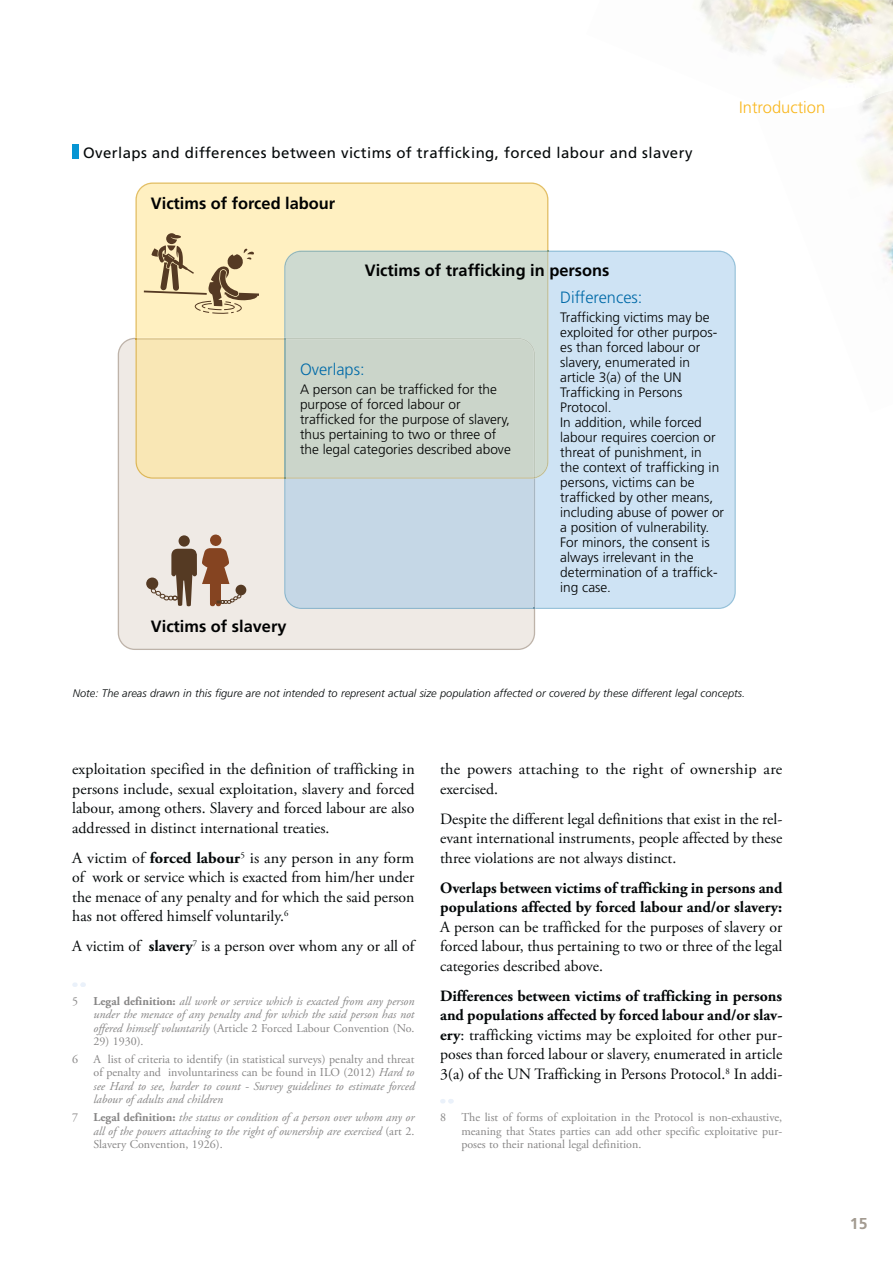
<style>
.page{position:relative;width:893px;height:1263px;background:#fff}
.page>*{position:absolute;margin:0;border:0;box-sizing:border-box;transform-origin:0 0}
.t1{font:300 16.5px "Frutiger";color:#f9b71e}
.t2{font:700 16.35px "Frutiger";color:#010202}
.t3{font:300 16.35px "Frutiger";color:#006aa8}
.t4{font:15.75px/19.5px "Adobe Garamond Pro";color:#040809;text-align:justify}
.t5{font:700 15.75px/19.5px "Adobe Garamond Pro";color:#040809}
.t6{font:700 15.75px "Frutiger";color:#a39b91}
.t7{font:15px "Frutiger";letter-spacing:.03em;color:#040809}
.t8{font:300 13.65px/15px "Frutiger";color:#010202}
.t9{font:12px/13.5px "Adobe Garamond Pro";color:#878686;text-align:justify}
.t10{font:italic 12px/13.5px "Adobe Garamond Pro";color:#878686;text-align:justify}
.t11{font:italic 300 10.95px "Frutiger";color:#040809}
.s1{font-weight:700}
.s2{font-weight:700;font-style:normal}
.s3{font-style:normal}
.s4{font-style:italic}
</style>
<div class="page">
<img style="left:860px;top:110px;width:33px;height:165px">
<img style="left:699px;top:0;width:194px;height:55px">
<img style="left:778px;top:55px;width:115px;height:55px">
<div style="left:72px;top:145px;width:7px;height:14px;background:#0695d3"></div>
<svg style="left:74px;top:982px;width:10px;height:5px"></svg>
<svg style="left:442px;top:1099px;width:10px;height:4px"></svg>
<div style="left:118px;top:338px;width:417px;height:312px;background:#efeae5"></div>
<div style="left:135px;top:183px;width:413px;height:50px;background:#fff0c1"></div>
<div style="left:548px;top:251px;width:188px;height:358px;background:#cee3f4"></div>
<svg style="left:135px;top:233px;width:413px;height:376px;background:#d6d9ca"></svg>
<p class="t7" style="left:83px;top:146px;width:611px">Overlaps and differences between victims of trafficking, forced labour and slavery</p>
<p class="t2" style="left:151px;top:197px;width:186px">Victims of forced labour</p>
<p class="t1" style="left:739px;top:101px;width:88px">Introduction</p>
<p class="t2" style="left:151px;top:620px;width:137px">Victims of slavery</p>
<p class="t2" style="left:365px;top:264px;width:246px">Victims of trafficking in persons</p>
<p class="t3" style="left:300px;top:363px;width:66px">Overlaps:</p>
<p class="t8" style="left:300px;top:383px;width:212px">A person can be trafficked for the purpose of forced labour or trafficked for the purpose of slavery, thus pertaining to two or three of the legal categories described above</p>
<p class="t3" style="left:560px;top:291px;width:84px">Differences:</p>
<p class="t8" style="left:560px;top:311px;width:165px">Trafficking victims may be exploited for other purpos&shy;es than forced labour or slavery, enumerated in article 3(a) of the UN<br>Trafficking in Persons<br>Protocol.<br>In addition, while forced labour requires coercion or threat of punishment, in the context of trafficking in persons, victims can be trafficked by other means, including abuse of power or a position of vulnerability.<br>For minors, the consent is always irrelevant in the determination of a traffick&shy;ing case.</p>
<p class="t11" style="left:73px;top:689px;width:674px">Note: The areas drawn in this figure are not intended to represent actual size population affected or covered by these different legal concepts.</p>
<p class="t4" style="left:72px;top:761px;width:344px">exploitation specified in the definition of trafficking in persons include, sexual exploitation, slavery and forced labour, among others. Slavery and forced labour are also addressed in distinct international treaties.</p>
<p class="t4" style="left:72px;top:849px;width:344px">A victim of <span class="s1">forced labour</span><sup>5</sup> is any person in any form of work or service which is exacted from him/her under the menace of any penalty and for which the said person has not offered himself voluntarily.<sup>6</sup></p>
<p class="t4" style="left:72px;top:938px;width:344px">A victim of <span class="s1">slavery</span><sup>7</sup> is a person over whom any or all of</p>
<p class="t9" style="left:72px;top:995px;width:7px">5</p>
<p class="t10" style="left:93px;top:995px;width:322px"><span class="s2">Legal definition:</span> all work or service which is exacted from any person under the menace of any penalty and for which the said person has not offered himself voluntarily <span class="s3">(Article 2 Forced Labour Convention (No.</span></p>
<p class="t9" style="left:93px;top:1036px;width:52px">29) 1930).</p>
<p class="t9" style="left:72px;top:1053px;width:7px">6</p>
<p class="t9" style="left:93px;top:1053px;width:323px">A list of criteria to identify (in statistical surveys) penalty and threat of penalty and involuntariness can be found in ILO (2012) <span class="s4">Hard to see Hard to see, harder to count - Survey guidelines to estimate forced labour of adults and children</span></p>
<p class="t9" style="left:72px;top:1112px;width:7px">7</p>
<p class="t10" style="left:93px;top:1111px;width:322px"><span class="s2">Legal definition:</span> the status or condition of a person over whom any or all of the powers attaching to the right of ownership are exercised <span class="s3">(art 2.<br>Slavery Convention, 1926).</span></p>
<p class="t4" style="left:440px;top:761px;width:344px">the powers attaching to the right of ownership are exercised.</p>
<p class="t4" style="left:440px;top:810px;width:344px">Despite the different legal definitions that exist in the rel&shy;evant international instruments, people affected by these three violations are not always distinct.</p>
<p class="t5" style="left:440px;top:879px;width:344px">Overlaps between victims of trafficking in persons and populations affected by forced labour and/or slavery:</p>
<p class="t4" style="left:440px;top:918px;width:344px">A person can be trafficked for the purposes of slavery or forced labour, thus pertaining to two or three of the legal categories described above.</p>
<p class="t4" style="left:440px;top:987px;width:344px"><span class="s1">Differences between victims of trafficking in persons and populations affected by forced labour and/or slav&shy;ery</span>: trafficking victims may be exploited for other pur&shy;poses than forced labour or slavery, enumerated in article 3(a) of the UN Trafficking in Persons Protocol.<sup>8</sup> In addi-</p>
<p class="t9" style="left:440px;top:1112px;width:7px">8</p>
<p class="t9" style="left:461px;top:1112px;width:322px">The list of forms of exploitation in the Protocol is non-exhaustive, meaning that States parties can add other specific exploitative pur&shy;poses to their national legal definition.</p>
<p class="t6" style="left:850px;top:1217px;width:19px">15</p>
</div>
